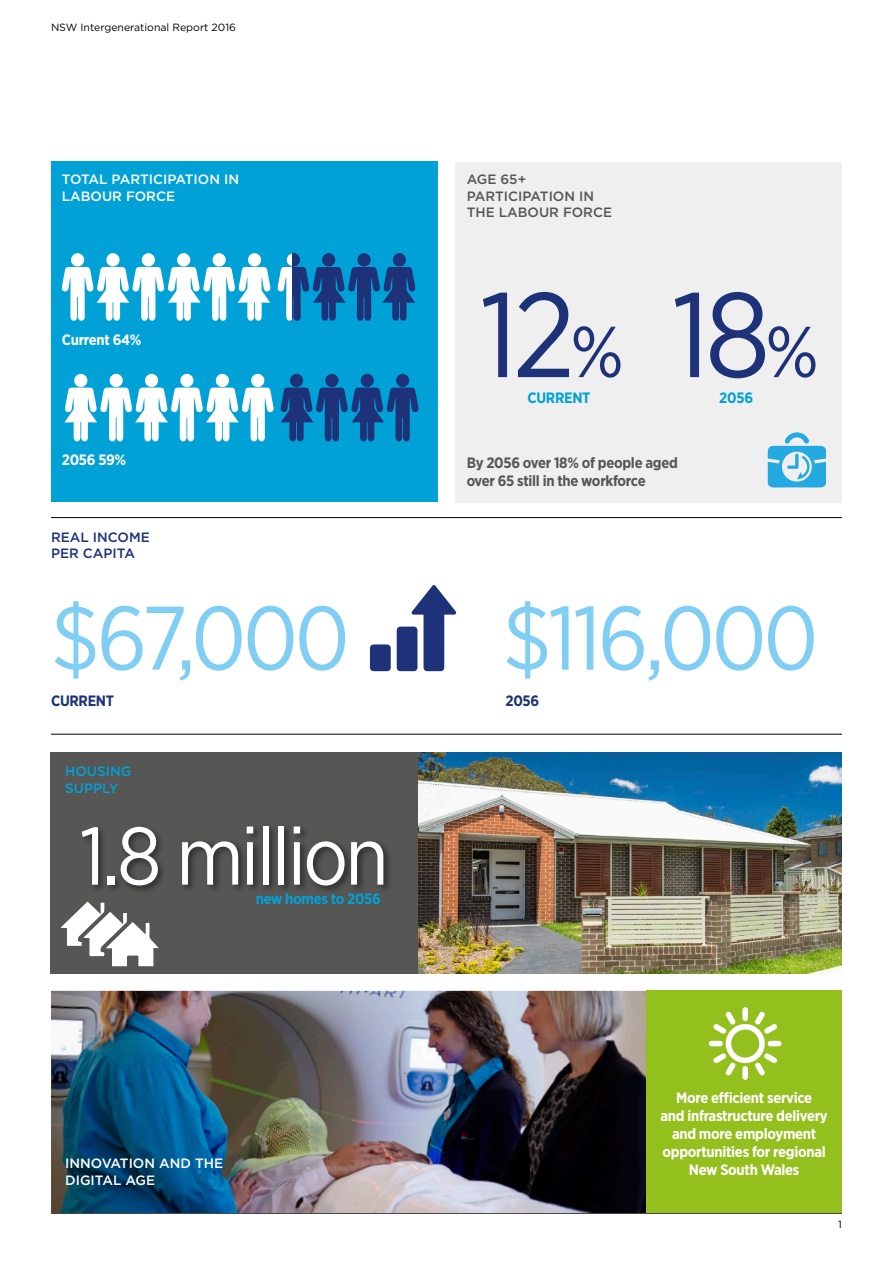
<style>
.page{position:relative;width:893px;height:1263px;background:#fff}
.page>*{position:absolute;margin:0;border:0;box-sizing:border-box;transform-origin:0 0}
.t1{font:120px "Gotham Narrow";color:#1d3278}
.t2{font:90px "Gotham Narrow";letter-spacing:-.04em;color:#80cef3}
.t3{font:81.45px "Gotham Narrow";letter-spacing:-.04em;color:#fff}
.t4{font:72px "Gotham Narrow";color:#1d3278}
.t5{font:700 15px/18px "Gotham Narrow";letter-spacing:-.02em;color:#fff;text-align:center}
.t6{font:700 15px/18px "Gotham Narrow";letter-spacing:-.02em;color:#565655}
.t7{font:700 15px "Gotham Narrow";letter-spacing:-.02em;color:#00a1d6}
.t8{font:700 15px "Gotham Narrow";letter-spacing:-.02em;color:#1d3278}
.t9{font:500 13.5px/16.5px "Gotham";color:#fff}
.t10{font:500 13.5px/16.5px "Gotham";color:#565655}
.t11{font:500 13.5px/16.5px "Gotham";color:#1d3278}
.t12{font:500 13.5px/16.5px "Gotham";color:#00a1d6}
.t13{font:10.5px "Gotham";color:#000}
.s1{font-size:72px}
</style>
<div class="page">
<hr style="left:51px;top:1213px;width:791px;height:1px;background:#000">
<img style="left:418px;top:753px;width:424px;height:221px">
<div style="left:455px;top:163px;width:387px;height:340px;background:#efefef"></div>
<div style="left:50px;top:753px;width:368px;height:221px;background:#565655"></div>
<img style="left:51px;top:991px;width:595px;height:222px">
<div style="left:646px;top:991px;width:196px;height:222px;background:#94c01e"></div>
<div style="left:51px;top:161px;width:387px;height:341px;background:#00a1d6"></div>
<div style="left:79px;top:823px;width:314px;height:72px;background:#000;opacity:.5"></div>
<svg style="left:61px;top:901px;width:98px;height:65px"></svg>
<svg style="left:397px;top:585px;width:59px;height:86px"></svg>
<svg style="left:370px;top:644px;width:21px;height:27px"></svg>
<svg style="left:709px;top:1007px;width:73px;height:73px"></svg>
<svg style="left:768px;top:432px;width:58px;height:55px"></svg>
<hr style="left:51px;top:517px;width:791px;height:1px;background:#000">
<hr style="left:51px;top:734px;width:791px;height:1px;background:#000">
<svg style="left:62px;top:253px;width:208px;height:68px"></svg>
<svg style="left:277px;top:253px;width:138px;height:68px"></svg>
<svg style="left:64px;top:374px;width:210px;height:67px"></svg>
<svg style="left:281px;top:374px;width:137px;height:67px"></svg>
<p class="t13" style="left:51px;top:21px;width:186px">NSW Intergenerational Report 2016</p>
<p class="t9" style="left:62px;top:171px;width:179px">TOTAL PARTICIPATION IN<br>LABOUR FORCE</p>
<p class="t10" style="left:467px;top:171px;width:147px">AGE 65+<br>PARTICIPATION IN<br>THE LABOUR FORCE</p>
<p class="t5" style="left:62px;top:331px;width:81px">Current 64%</p>
<p class="t5" style="left:62px;top:450px;width:66px">2056 59%</p>
<p class="t11" style="left:51px;top:529px;width:100px">REAL INCOME<br>PER CAPITA</p>
<h1 class="t1" style="left:480px;top:260px;width:292px">12<span class="s1">%</span> 18</h1>
<p class="t7" style="left:527px;top:388px;width:65px">CURRENT</p>
<p class="t7" style="left:719px;top:388px;width:35px">2056</p>
<h3 class="t4" style="left:765px;top:307px;width:55px">%</h3>
<p class="t6" style="left:467px;top:454px;width:213px">By 2056 over 18% of people aged over 65 still in the workforce</p>
<h2 class="t2" style="left:51px;top:582px;width:300px">$67,000</h2>
<h2 class="t2" style="left:503px;top:582px;width:317px">$116,000</h2>
<p class="t8" style="left:51px;top:691px;width:65px">CURRENT</p>
<p class="t8" style="left:505px;top:691px;width:35px">2056</p>
<p class="t12" style="left:65px;top:763px;width:68px">HOUSING<br>SUPPLY</p>
<h3 class="t3" style="left:80px;top:805px;width:311px">1.8 million</h3>
<p class="t7" style="left:256px;top:889px;width:127px">new homes to 2056</p>
<p class="t9" style="left:65px;top:1155px;width:159px">INNOVATION AND THE<br>DIGITAL AGE</p>
<p class="t5" style="left:660px;top:1089px;width:169px">More efficient service<br>and infrastructure delivery and more employment opportunities for regional<br>New South Wales</p>
<p class="t13" style="left:838px;top:1217px;width:5px">1</p>
</div>
